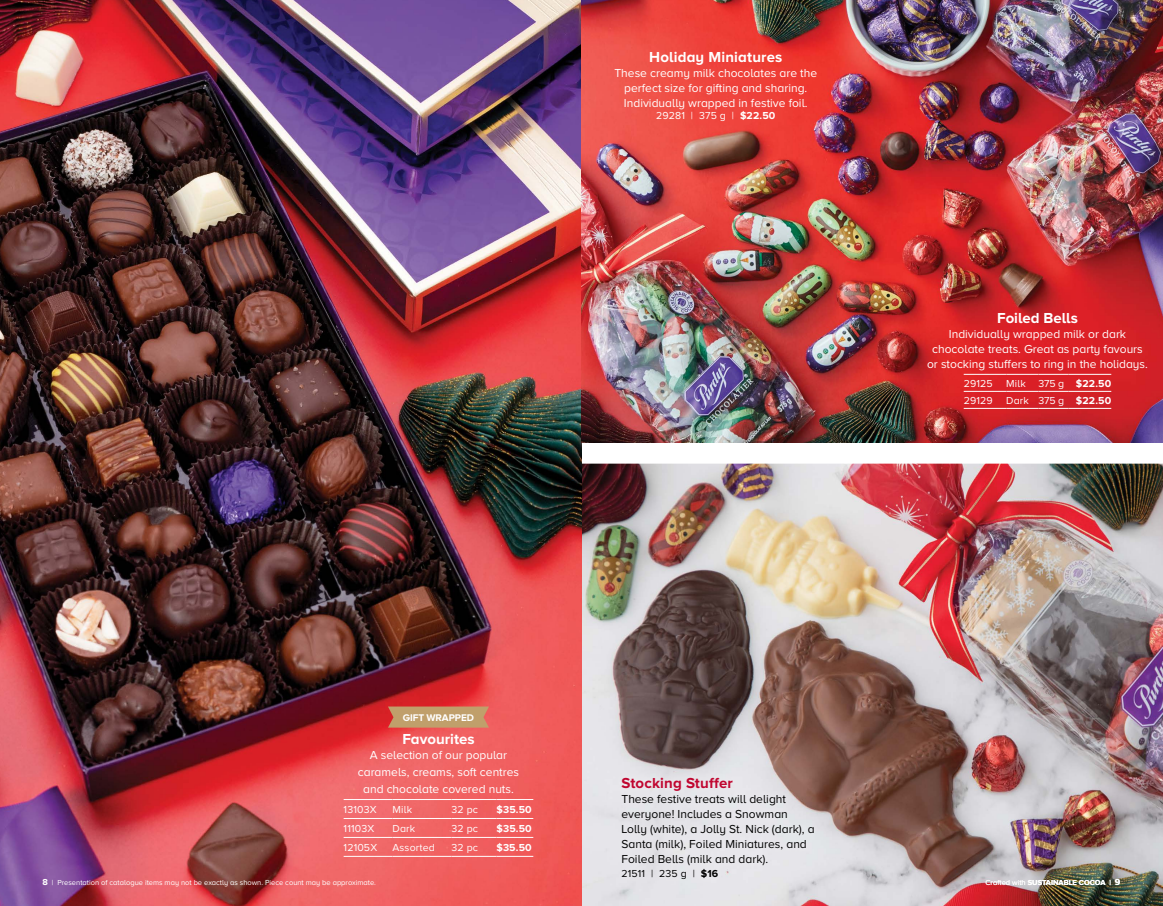
<style>
.page{position:relative;width:1163px;height:906px;background:#fff}
.page>*{position:absolute;margin:0;border:0;box-sizing:border-box;transform-origin:0 0}
.t1{font:700 15px "Proxima Nova A";color:#fff}
.t2{font:700 15px "Proxima Nova A";letter-spacing:.01em;color:#c00630}
.t3{font:12px/15px "Proxima Nova A";color:#fff;text-align:center}
.t4{font:12px/15px "Proxima Nova A";color:#000}
.t5{font:10.5px "Proxima Nova A";letter-spacing:.015em;color:#fff}
.t6{font:700 10.5px "Proxima Nova A";letter-spacing:.015em;color:#fff}
.t7{font:10.5px "Proxima Nova A";letter-spacing:.015em;color:#000}
.t8{font:700 10.05px "Proxima Nova A";letter-spacing:-.01em;color:#fff}
.t9{font:7.5px "Proxima Nova A";color:#fff}
.t10{font:700 7.5px "Proxima Nova A";color:#fff}
.s1{font-weight:700}
.s2{font-weight:700;font-size:9px}
.s3{font-weight:400}
.s4{font-size:9px}
</style>
<div class="page">
<img style="left:581px;top:463px;width:581px;height:442px">
<img style="left:0;top:0;width:581px;height:905px">
<img style="left:581px;top:0;width:581px;height:442px">
<hr style="left:343px;top:798px;width:49px;height:1px;background:#fff">
<hr style="left:392px;top:798px;width:59px;height:1px;background:#fff">
<hr style="left:451px;top:798px;width:45px;height:1px;background:#fff">
<hr style="left:496px;top:798px;width:37px;height:1px;background:#fff">
<hr style="left:343px;top:817px;width:49px;height:1px;background:#fff">
<hr style="left:392px;top:817px;width:59px;height:1px;background:#fff">
<hr style="left:451px;top:817px;width:45px;height:1px;background:#fff">
<hr style="left:496px;top:817px;width:37px;height:1px;background:#fff">
<hr style="left:343px;top:836px;width:49px;height:1px;background:#fff">
<hr style="left:392px;top:836px;width:59px;height:1px;background:#fff">
<hr style="left:451px;top:836px;width:45px;height:1px;background:#fff">
<hr style="left:496px;top:836px;width:37px;height:1px;background:#fff">
<hr style="left:343px;top:855px;width:49px;height:1px;background:#fff">
<hr style="left:392px;top:855px;width:59px;height:1px;background:#fff">
<hr style="left:451px;top:855px;width:45px;height:1px;background:#fff">
<hr style="left:496px;top:855px;width:37px;height:1px;background:#fff">
<div style="left:612px;top:767px;width:210px;height:120px;background:#fff;opacity:.5"></div>
<hr style="left:963px;top:374px;width:42px;height:1px;background:#fff">
<hr style="left:963px;top:391px;width:42px;height:1px;background:#fff">
<hr style="left:963px;top:408px;width:42px;height:1px;background:#fff">
<hr style="left:1005px;top:374px;width:33px;height:1px;background:#fff">
<svg style="left:1038px;top:374px;width:29px;height:1px"></svg>
<hr style="left:1067px;top:374px;width:43px;height:1px;background:#fff">
<hr style="left:1005px;top:391px;width:33px;height:1px;background:#fff">
<svg style="left:1038px;top:391px;width:29px;height:1px"></svg>
<hr style="left:1067px;top:391px;width:43px;height:1px;background:#fff">
<hr style="left:1005px;top:408px;width:33px;height:1px;background:#fff">
<svg style="left:1038px;top:408px;width:29px;height:1px"></svg>
<hr style="left:1067px;top:408px;width:43px;height:1px;background:#fff">
<svg style="left:388px;top:706px;width:101px;height:21px;background:#c29667"></svg>
<p class="t8" style="left:403px;top:711px;width:73px">GIFT WRAPPED</p>
<p class="t1" style="left:649px;top:48px;width:135px">Holiday Miniatures</p>
<p class="t3" style="left:614px;top:65px;width:204px">These creamy milk chocolates are the perfect size for gifting and sharing.<br>Individually wrapped in festive foil.</p>
<p class="t5" style="left:656px;top:109px;width:121px">29281 | 375 g | <span class="s1">$22.50</span></p>
<p class="t1" style="left:996px;top:309px;width:82px">Foiled Bells</p>
<p class="t3" style="left:926px;top:326px;width:222px">Individually wrapped milk or dark chocolate treats. Great as party favours or stocking stuffers to ring in the holidays.</p>
<p class="t5" style="left:963px;top:377px;width:30px">29125</p>
<p class="t5" style="left:1005px;top:377px;width:106px">Milk 375 g <span class="s1">$22.50</span></p>
<p class="t5" style="left:963px;top:394px;width:30px">29129</p>
<p class="t5" style="left:1005px;top:394px;width:106px">Dark 375 g <span class="s1">$22.50</span></p>
<p class="t1" style="left:402px;top:730px;width:74px">Favourites</p>
<p class="t3" style="left:358px;top:746px;width:163px;line-height:17.1px">A selection of our popular caramels, creams, soft centres and chocolate covered nuts.</p>
<p class="t5" style="left:343px;top:803px;width:34px">13103X</p>
<p class="t5" style="left:392px;top:803px;width:21px">Milk</p>
<p class="t5" style="left:451px;top:803px;width:28px">32 pc</p>
<p class="t6" style="left:496px;top:803px;width:37px">$35.50</p>
<p class="t5" style="left:343px;top:822px;width:32px">11103X</p>
<p class="t5" style="left:392px;top:822px;width:24px">Dark</p>
<p class="t5" style="left:451px;top:822px;width:28px">32 pc</p>
<p class="t6" style="left:496px;top:822px;width:37px">$35.50</p>
<p class="t5" style="left:343px;top:841px;width:35px">12105X</p>
<p class="t5" style="left:392px;top:841px;width:44px">Assorted</p>
<p class="t5" style="left:451px;top:841px;width:28px">32 pc</p>
<p class="t6" style="left:496px;top:841px;width:37px">$35.50</p>
<p class="t2" style="left:621px;top:774px;width:113px">Stocking Stuffer</p>
<p class="t4" style="left:621px;top:790px;width:194px">These festive treats will delight everyone! Includes a Snowman Lolly (white), a Jolly St. Nick (dark), a Santa (milk), Foiled Miniatures, and Foiled Bells (milk and dark).</p>
<p class="t7" style="left:621px;top:867px;width:98px">21511 | 235 g | <span class="s1">$16</span></p>
<p class="t9" style="left:43px;top:877px;width:335px"><span class="s2">8</span> | Presentation of catalogue items may not be exactly as shown. Piece count may be approximate.</p>
<p class="t10" style="left:985px;top:877px;width:136px"><span class="s3">Crafted with</span> SUSTAINABLE COCOA | <span class="s4">9</span></p>
</div>
